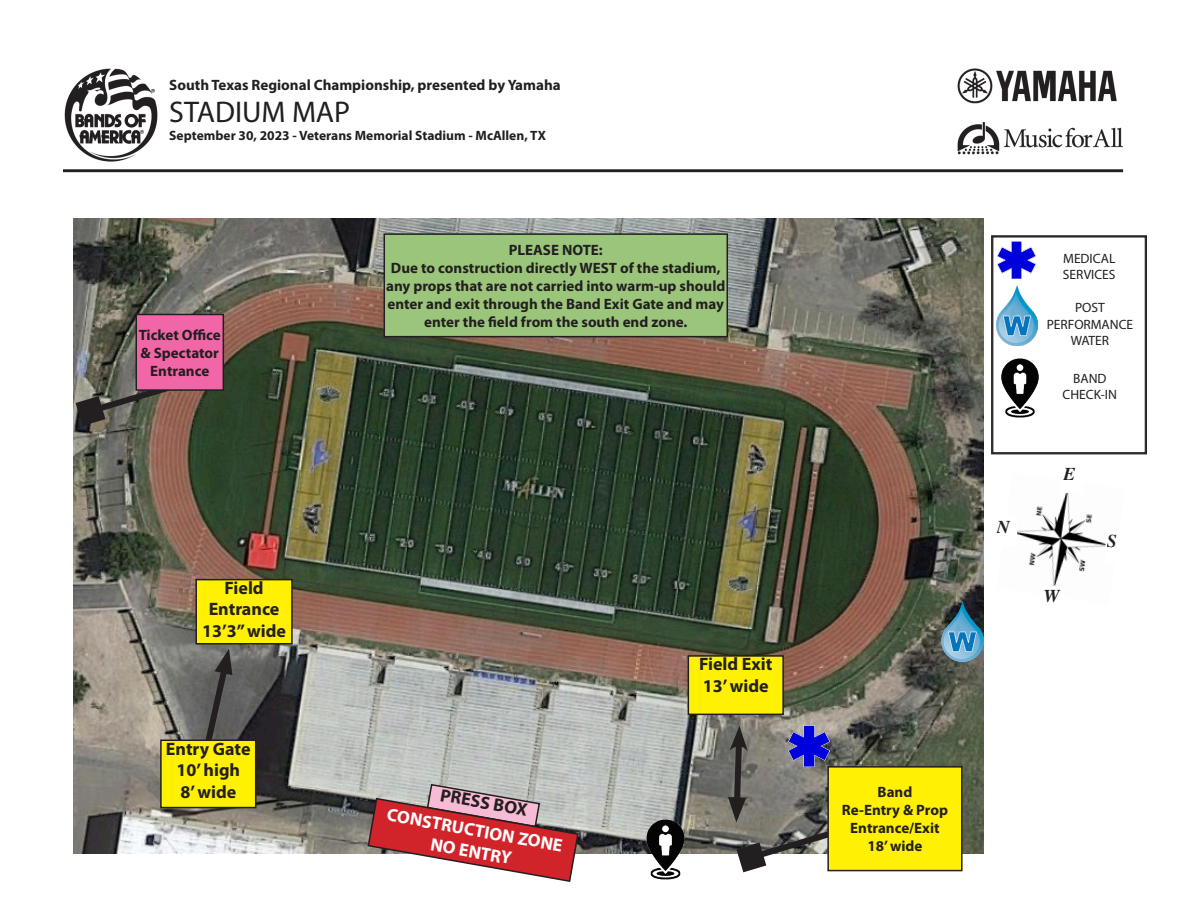
<style>
.page{position:relative;width:1188px;height:918px;background:#fff}
.page>*{position:absolute;margin:0;border:0;box-sizing:border-box;transform-origin:0 0}
.t1{font:30px "Myriad Pro";color:#231f20}
.t2{font:700 18px/21.6px "Myriad Pro";color:#231f20;text-align:center}
.t3{font:700 18px/21.6px "Myriad Pro";color:#fff;text-align:center}
.t4{font:italic 700 18px "Times";color:#231f20}
.t5{font:700 15px/18px "Myriad Pro";color:#231f20;text-align:center}
.t6{font:700 13.5px "Myriad Pro";color:#231f20}
.t7{font:13.5px "Myriad Pro";color:#231f20}
</style>
<div class="page">
<img style="left:63px;top:68px;width:1061px;height:105px">
<img style="left:73px;top:219px;width:910px;height:635px">
<div style="left:196px;top:580px;width:96px;height:64px;background:#fff101"></div>
<div style="left:195px;top:579px;width:98px;height:66px;border:2px solid #231f20"></div>
<svg style="left:192px;top:649px;width:41px;height:91px;background:#5b5a59"></svg>
<img style="left:1017px;top:493px;width:88px;height:93px">
<img style="left:983px;top:355px;width:1px;height:66px">
<img style="left:629px;top:817px;width:73px;height:63px">
<svg style="left:728px;top:726px;width:135px;height:146px;background:#7c7a75"></svg>
<div style="left:828px;top:767px;width:134px;height:104px;background:#fff101"></div>
<div style="left:827px;top:766px;width:136px;height:105px;border:2px solid #231f20"></div>
<img style="left:942px;top:601px;width:41px;height:60px">
<img style="left:788px;top:725px;width:41px;height:41px">
<svg style="left:991px;top:236px;width:156px;height:218px"></svg>
<svg style="left:76px;top:372px;width:126px;height:54px;background:#665b50"></svg>
<div style="left:136px;top:314px;width:87px;height:76px;background:#f166a7"></div>
<div style="left:136px;top:314px;width:88px;height:77px;border:2px solid #231f20"></div>
<div style="left:688px;top:656px;width:95px;height:58px;background:#fff101"></div>
<div style="left:688px;top:655px;width:96px;height:60px;border:2px solid #231f20"></div>
<div style="left:161px;top:740px;width:95px;height:68px;background:#fff101"></div>
<div style="left:160px;top:740px;width:96px;height:68px;border:2px solid #231f20"></div>
<svg style="left:367px;top:783px;width:213px;height:99px"></svg>
<div style="left:384px;top:234px;width:343px;height:103px;background:#9bc57a"></div>
<div style="left:384px;top:233px;width:344px;height:104px;border:2px solid #231f20"></div>
<p class="t5" style="left:169px;top:75px;width:393px">South Texas Regional Championship, presented by Yamaha</p>
<p class="t1" style="left:169px;top:94px;width:182px">STADIUM MAP</p>
<p class="t6" style="left:169px;top:127px;width:378px">September 30, 2023 - Veterans Memorial Stadium - McAllen, TX</p>
<p class="t5" style="left:139px;top:325px;width:84px">Ticket Office &amp; Spectator<br>Entrance</p>
<p class="t2" style="left:224px;top:576px;width:41px">Field</p>
<p class="t2" style="left:202px;top:598px;width:86px">Entrance<br>13’3” wide</p>
<p class="t2" style="left:166px;top:737px;width:86px">Entry Gate</p>
<p class="t2" style="left:176px;top:759px;width:65px">10’ high</p>
<p class="t2" style="left:180px;top:780px;width:57px">8’ wide</p>
<p class="t5" style="left:509px;top:240px;width:96px">PLEASE NOTE:</p>
<p class="t5" style="left:386px;top:258px;width:341px">Due to construction directly WEST of the stadium, any props that are not carried into warm-up should enter and exit through the Band Exit Gate and may enter the field from the south end zone.</p>
<p class="t2" style="left:443px;top:783px;width:90px;rotate:10deg">PRESS BOX</p>
<p class="t3" style="left:389px;top:803px;width:179px;rotate:10deg">CONSTRUCTION ZONE<br>NO ENTRY</p>
<p class="t2" style="left:699px;top:653px;width:75px;text-align:left">Field Exit<br>13’ wide</p>
<p class="t4" style="left:997px;top:510px;width:14px">N</p>
<p class="t7" style="left:1063px;top:250px;width:54px">MEDICAL</p>
<p class="t7" style="left:1063px;top:266px;width:54px">SERVICES</p>
<p class="t7" style="left:1075px;top:300px;width:31px">POST</p>
<p class="t7" style="left:1047px;top:316px;width:88px">PERFORMANCE</p>
<p class="t7" style="left:1071px;top:332px;width:40px">WATER</p>
<p class="t7" style="left:1073px;top:370px;width:35px">BAND</p>
<p class="t7" style="left:1063px;top:386px;width:56px">CHECK-IN</p>
<p class="t4" style="left:1063px;top:457px;width:14px">E</p>
<p class="t4" style="left:1044px;top:579px;width:18px">W</p>
<p class="t4" style="left:1107px;top:524px;width:12px">S</p>
<p class="t5" style="left:878px;top:783px;width:36px">Band</p>
<p class="t5" style="left:842px;top:801px;width:108px">Re-Entry &amp; Prop<br>Entrance/Exit</p>
<p class="t5" style="left:868px;top:837px;width:56px">18’ wide</p>
</div>
